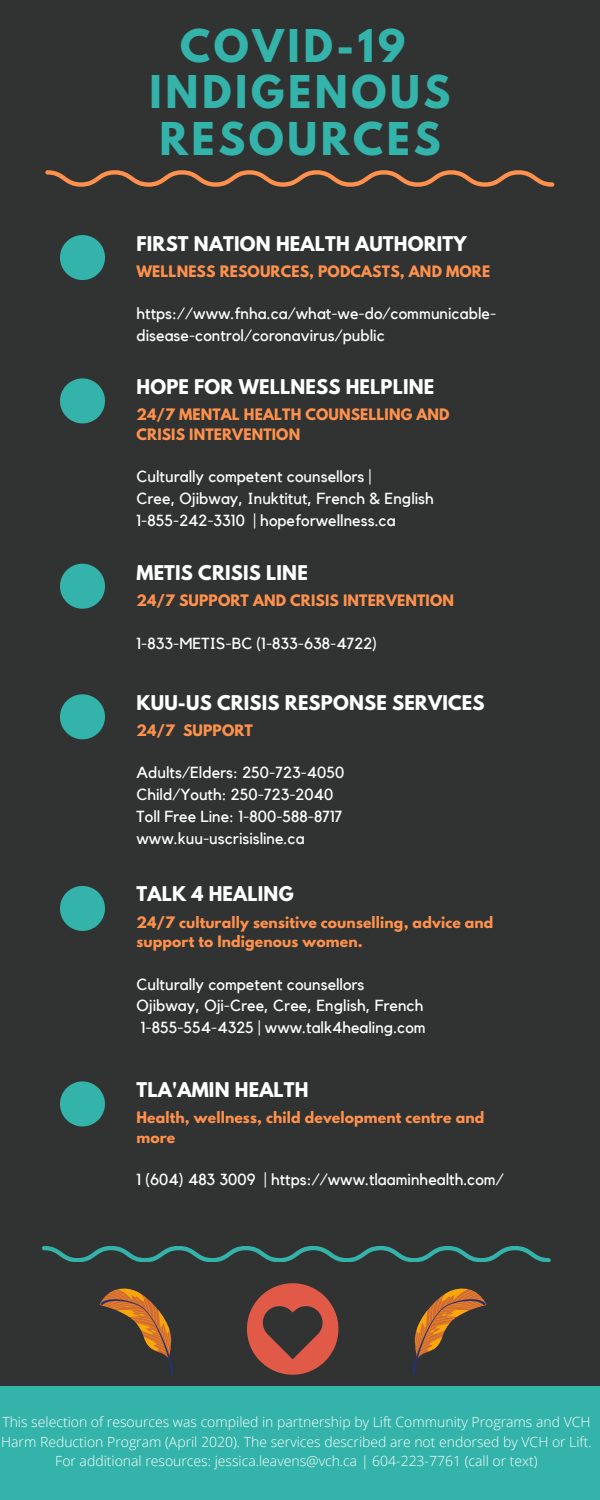
<style>
.page{position:relative;width:600px;height:1500px;background:#303332}
.page>*{position:absolute;margin:0;border:0;box-sizing:border-box;transform-origin:0 0}
.t1{font:700 40px/46.5px "League Spartan";letter-spacing:.09em;color:#33b3a9;text-align:center}
.t2{font:700 18px "League Spartan";letter-spacing:.01em;color:#fff}
.t3{font:16px/21.8px "Kollektif";letter-spacing:.005em;color:#fff}
.t4{font:700 14px/19.5px "League Spartan";letter-spacing:.01em;color:#ff914d}
.t5{font:300 14px/19.5px "Open Sans";color:#fff;text-align:center}
</style>
<div class="page">
<div style="left:0;top:1386px;width:600px;height:114px;background:#33b3a9"></div>
<svg style="left:45px;top:170px;width:509px;height:16px"></svg>
<svg style="left:60px;top:235px;width:45px;height:45px"></svg>
<svg style="left:60px;top:378px;width:45px;height:45px"></svg>
<svg style="left:60px;top:564px;width:45px;height:45px"></svg>
<svg style="left:60px;top:694px;width:45px;height:45px"></svg>
<svg style="left:60px;top:886px;width:45px;height:45px"></svg>
<svg style="left:60px;top:1081px;width:45px;height:45px"></svg>
<svg style="left:42px;top:1246px;width:509px;height:16px"></svg>
<svg style="left:100px;top:1288px;width:74px;height:87px"></svg>
<svg style="left:412px;top:1288px;width:74px;height:87px"></svg>
<svg style="left:247px;top:1283px;width:91px;height:92px"></svg>
<h1 class="t1" style="left:150px;top:28px;width:302px">COVID-19<br>INDIGENOUS<br>RESOURCES</h1>
<p class="t2" style="left:136px;top:235px;width:332px">FIRST NATION HEALTH AUTHORITY</p>
<p class="t4" style="left:136px;top:263px;width:355px">WELLNESS RESOURCES, PODCASTS, AND MORE</p>
<p class="t3" style="left:136px;top:303px;width:361px">https://www.fnha.ca/what-we-do/communicable&shy;disease-control/coronavirus/public</p>
<p class="t2" style="left:136px;top:378px;width:299px">HOPE FOR WELLNESS HELPLINE</p>
<p class="t4" style="left:136px;top:406px;width:315px">24/7 MENTAL HEALTH COUNSELLING AND<br>CRISIS INTERVENTION</p>
<p class="t3" style="left:136px;top:466px;width:299px">Culturally competent counsellors |<br>Cree, Ojibway, Inuktitut, French &amp; English<br>1-855-242-3310 | hopeforwellness.ca</p>
<p class="t2" style="left:136px;top:564px;width:173px">METIS CRISIS LINE</p>
<p class="t4" style="left:136px;top:592px;width:319px">24/7 SUPPORT AND CRISIS INTERVENTION</p>
<p class="t3" style="left:136px;top:633px;width:242px">1-833-METIS-BC (1-833-638-4722)</p>
<p class="t2" style="left:136px;top:694px;width:350px">KUU-US CRISIS RESPONSE SERVICES</p>
<p class="t4" style="left:136px;top:722px;width:118px">24/7 SUPPORT</p>
<p class="t3" style="left:136px;top:763px;width:210px">Adults/Elders: 250-723-4050<br>Child/Youth: 250-723-2040<br>Toll Free Line: 1-800-588-8717 www.kuu-uscrisisline.ca</p>
<p class="t2" style="left:136px;top:885px;width:159px">TALK 4 HEALING</p>
<p class="t4" style="left:136px;top:914px;width:359px">24/7 culturally sensitive counselling, advice and support to Indigenous women.</p>
<p class="t3" style="left:136px;top:974px;width:291px">Culturally competent counsellors<br>Ojibway, Oji-Cree, Cree, English, French<br>1-855-554-4325 | www.talk4healing.com</p>
<p class="t2" style="left:136px;top:1081px;width:174px">TLA'AMIN HEALTH</p>
<p class="t4" style="left:136px;top:1109px;width:349px">Health, wellness, child development centre and more</p>
<p class="t3" style="left:136px;top:1169px;width:369px">1 (604) 483 3009 | https://www.tlaaminhealth.com/</p>
<p class="t5" style="left:1px;top:1412px;width:592px">This selection of resources was compiled in partnership by Lift Community Programs and VCH<br>Harm Reduction Program (April 2020). The services described are not endorsed by VCH or Lift.<br>For additional resources: jessica.leavens@vch.ca | 604-223-7761 (call or text)</p>
</div>
